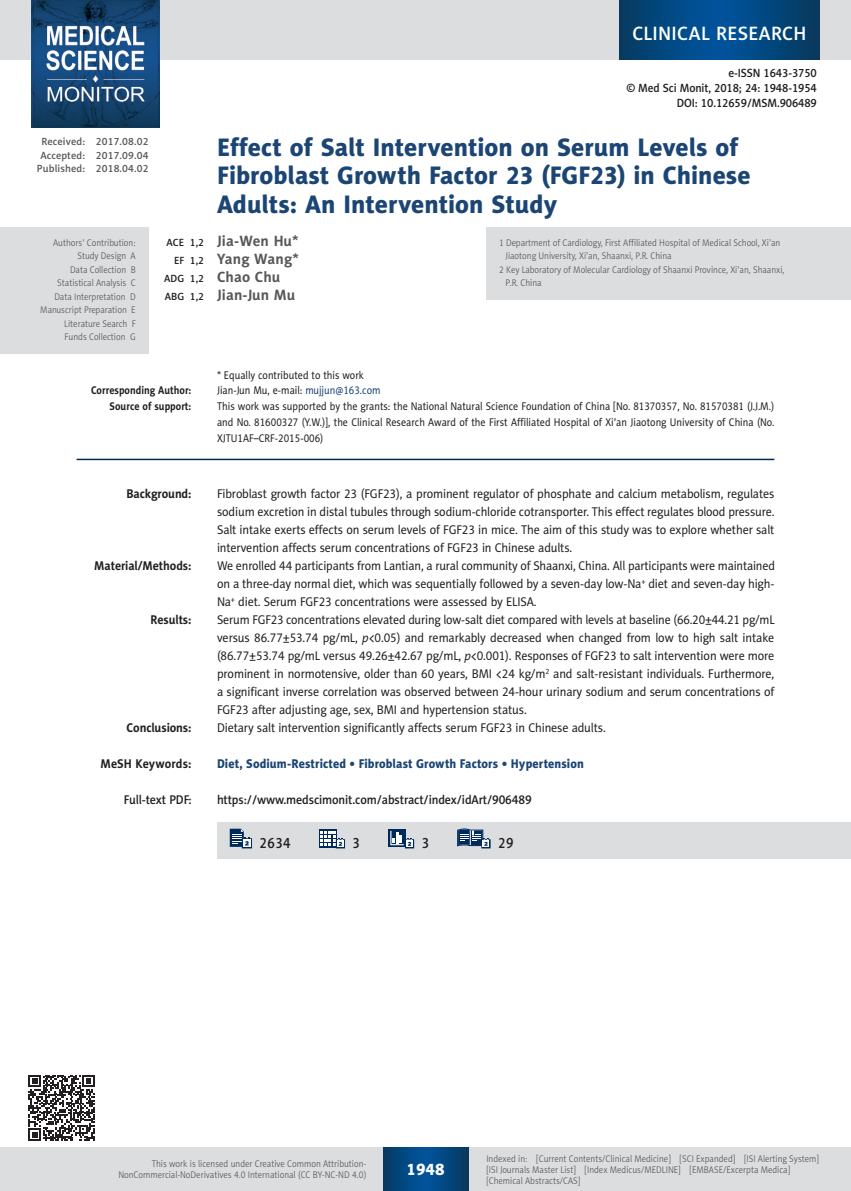
<style>
.page{position:relative;width:851px;height:1191px;background:#fff}
.page>*{position:absolute;margin:0;border:0;box-sizing:border-box;transform-origin:0 0}
.MSM_Tytul{font:25.5px/28.5px "Naomi Sans EFN Heavy";color:#1a4574}
.t1{font:19.5px "Naomi Sans EFN Medium";letter-spacing:.015em;color:#fff}
.t2{font:16.5px "Naomi Sans EFN Heavy";color:#fff}
.MSM_Autorzy{font:700 15px "Naomi Sans EFN";letter-spacing:.01em;color:#57585a}
.MSM_dane{font:15px "Naomi Sans EFN Medium";letter-spacing:.03em;color:#231f20;scale:.9 1}
.MSM_Summary_body{font:12.75px/18px "Naomi Sans EFN";letter-spacing:-.01em;color:#231f20;text-align:justify;scale:.94 1}
.MSM_Summary_body-2{font:12.75px/18px "Naomi Sans EFN";letter-spacing:-.01em;color:#231f20;text-align:justify;scale:.95 1}
.MSM_full_text_pdf{font:12.75px "Naomi Sans EFN Medium";letter-spacing:-.01em;color:#231f20;scale:.95 1}
.MSM_keywords{font:12.75px "Naomi Sans EFN Heavy";letter-spacing:.005em;color:#1a4574;scale:.95 1}
.MSM_Summary_body-3{font:700 12.75px "Naomi Sans EFN";letter-spacing:-.01em;color:#231f20;scale:.94 1}
.MSM_Summary_body-4{font:700 12.75px "Naomi Sans EFN";letter-spacing:-.01em;color:#231f20;scale:.95 1}
.MSM_keywords-2{font:700 12.75px "Naomi Sans EFN";letter-spacing:.005em;color:#231f20;scale:.95 1}
.MSM_full_text_pdf-2{font:12px "Naomi Sans EFN Medium";letter-spacing:-.01em;color:#231f20;scale:.95 1}
.MSM_Support{font:11.25px/15.8px "Naomi Sans EFN";color:#231f20;text-align:justify;scale:.9 1}
.MSM_Adres{font:11.25px "Naomi Sans EFN";color:#231f20;scale:.9 1}
.MSM_Adres-2{font:700 11.25px "Naomi Sans EFN";color:#231f20;scale:.9 1}
.MSM_Support-2{font:700 11.25px "Naomi Sans EFN";color:#231f20;scale:.9 1}
.t3{font:10.5px "Naomi Sans EFN Medium";letter-spacing:.01em;color:#57585a}
.MSM_Afiliacja{font:9.75px/13.5px "Naomi Sans EFN Light";color:#57585a;scale:.9 1}
.MSM_pagina_sygnatura{font:9.75px/11.2px "Naomi Sans EFN Light";color:#57585a;text-align:right;scale:.9 1}
.s1{font-family:"Naomi Sans EFN Medium";font-weight:400;font-size:10.5px;color:#231f20}
.s2{color:#1a4574}
.s3{font-style:italic}
</style>
<div class="page">
<div style="left:217px;top:822px;width:633px;height:36px;background:#dcdddf"></div>
<svg style="left:230px;top:828px;width:22px;height:20px"></svg>
<div style="left:319px;top:829px;width:17px;height:18px;background:#00295c"></div>
<svg style="left:320px;top:830px;width:25px;height:18px"></svg>
<div style="left:388px;top:829px;width:18px;height:18px;background:#00295c"></div>
<svg style="left:390px;top:831px;width:24px;height:17px"></svg>
<svg style="left:457px;top:828px;width:33px;height:20px"></svg>
<hr style="left:77px;top:459px;width:697px;height:1px;background:#00295c">
<div style="left:0;top:228px;width:148px;height:126px;background:#dcdddf"></div>
<div style="left:486px;top:228px;width:364px;height:72px;background:#dcdddf"></div>
<svg style="left:28px;top:1075px;width:67px;height:66px"></svg>
<hr style="left:850px;top:0;width:1px;height:60px;background:#dcdddf">
<div style="left:0;top:1148px;width:850px;height:43px;background:#dcdddf"></div>
<svg style="left:383px;top:1147px;width:85px;height:43px;background:#02477e"></svg>
<div style="left:0;top:0;width:850px;height:60px;background:#dcdddf"></div>
<svg style="left:619px;top:0;width:200px;height:60px;background:#02477e"></svg>
<img style="left:32px;top:0;width:127px;height:128px">
<h2 class="t1" style="left:632px;top:22px;width:175px">CLINICAL RESEARCH</h2>
<p class="t3" style="left:41px;top:136px;width:109px">Received: 2017.08.02</p>
<p class="t3" style="left:40px;top:149px;width:110px">Accepted: 2017.09.04</p>
<p class="t3" style="left:37px;top:163px;width:113px">Published: 2018.04.02</p>
<p class="MSM_Afiliacja" style="left:53px;top:236px;width:93px">Authors’ Contribution:</p>
<p class="MSM_Afiliacja" style="left:77px;top:249px;width:66px">Study Design A</p>
<p class="MSM_Afiliacja" style="left:70px;top:263px;width:74px">Data Collection B</p>
<p class="MSM_Afiliacja" style="left:57px;top:276px;width:89px">Statistical Analysis C</p>
<p class="MSM_Afiliacja" style="left:54px;top:290px;width:92px">Data Interpretation D</p>
<p class="MSM_Afiliacja" style="left:40px;top:303px;width:107px">Manuscript Preparation E</p>
<p class="MSM_Afiliacja" style="left:64px;top:317px;width:81px">Literature Search F</p>
<p class="MSM_Afiliacja" style="left:65px;top:330px;width:80px">Funds Collection G</p>
<p class="MSM_full_text_pdf-2" style="left:728px;top:66px;width:95px">e-ISSN 1643-3750</p>
<p class="MSM_full_text_pdf-2" style="left:626px;top:81px;width:202px">© Med Sci Monit, 2018; 24: 1948-1954</p>
<p class="MSM_full_text_pdf-2" style="left:676px;top:96px;width:149px">DOI: 10.12659/MSM.906489</p>
<p class="MSM_Tytul" style="left:217px;top:132px;width:535px">Effect of Salt Intervention on Serum Levels of<br>Fibroblast Growth Factor 23 (FGF23) in Chinese<br>Adults: An Intervention Study</p>
<p class="MSM_Autorzy" style="left:166px;top:232px;width:133px"><span class="s1">ACE 1,2</span> Jia-Wen Hu*</p>
<p class="MSM_Autorzy" style="left:174px;top:250px;width:126px"><span class="s1">EF 1,2</span> Yang Wang*</p>
<p class="MSM_Autorzy" style="left:164px;top:268px;width:118px"><span class="s1">ADG 1,2</span> Chao Chu</p>
<p class="MSM_Autorzy" style="left:165px;top:286px;width:132px"><span class="s1">ABG 1,2</span> Jian-Jun Mu</p>
<p class="MSM_Afiliacja" style="left:505px;top:236px;width:307px;text-indent:-6px">1 Department of Cardiology, First Affiliated Hospital of Medical School, Xi’an<br>Jiaotong University, Xi’an, Shaanxi, P.R. China</p>
<p class="MSM_Afiliacja" style="left:505px;top:263px;width:311px;text-indent:-6px">2 Key Laboratory of Molecular Cardiology of Shaanxi Province, Xi’an, Shaanxi,<br>P.R. China</p>
<p class="MSM_Adres" style="left:217px;top:368px;width:165px">* Equally contributed to this work</p>
<p class="MSM_Adres-2" style="left:91px;top:384px;width:113px">Corresponding Author:</p>
<p class="MSM_Adres" style="left:217px;top:384px;width:183px">Jian-Jun Mu, e-mail: <span class="s2">mujjun@163.com</span></p>
<p class="MSM_Support-2" style="left:110px;top:400px;width:92px">Source of support:</p>
<p class="MSM_Support" style="left:217px;top:398px;width:620px">This work was supported by the grants: the National Natural Science Foundation of China [No. 81370357, No. 81570381 (J.J.M.) and No. 81600327 (Y.W.)], the Clinical Research Award of the First Affiliated Hospital of Xi’an Jiaotong University of China (No.<br>XJTU1AF–CRF-2015-006)</p>
<p class="MSM_Summary_body-4" style="left:126px;top:486px;width:70px">Background:</p>
<p class="MSM_Summary_body-2" style="left:217px;top:485px;width:588px">Fibroblast growth factor 23 (FGF23), a prominent regulator of phosphate and calcium metabolism, regulates sodium excretion in distal tubules through sodium-chloride cotransporter. This effect regulates blood pressure.<br>Salt intake exerts effects on serum levels of FGF23 in mice. The aim of this study was to explore whether salt intervention affects serum concentrations of FGF23 in Chinese adults.</p>
<p class="MSM_Summary_body-3" style="left:94px;top:558px;width:105px">Material/Methods:</p>
<p class="MSM_Summary_body" style="left:217px;top:557px;width:595px">We enrolled 44 participants from Lantian, a rural community of Shaanxi, China. All participants were maintained on a three-day normal diet, which was sequentially followed by a seven-day low-Na<sup>+</sup> diet and seven-day high-Na<sup>+</sup> diet. Serum FGF23 concentrations were assessed by ELISA.</p>
<p class="MSM_Summary_body-3" style="left:150px;top:612px;width:45px">Results:</p>
<p class="MSM_Summary_body" style="left:217px;top:611px;width:594px">Serum FGF23 concentrations elevated during low-salt diet compared with levels at baseline (66.20±44.21 pg/mL versus 86.77±53.74 pg/mL, <span class="s3">p</span>&lt;0.05) and remarkably decreased when changed from low to high salt intake (86.77±53.74 pg/mL versus 49.26±42.67 pg/mL, <span class="s3">p</span>&lt;0.001). Responses of FGF23 to salt intervention were more prominent in normotensive, older than 60 years, BMI &lt;24 kg/m<sup>2</sup> and salt-resistant individuals. Furthermore, a significant inverse correlation was observed between 24-hour urinary sodium and serum concentrations of FGF23 after adjusting age, sex, BMI and hypertension status.</p>
<p class="MSM_Summary_body-4" style="left:127px;top:720px;width:70px">Conclusions:</p>
<p class="MSM_Summary_body-2" style="left:217px;top:719px;width:410px">Dietary salt intervention significantly affects serum FGF23 in Chinese adults.</p>
<p class="MSM_keywords-2" style="left:100px;top:756px;width:97px">MeSH Keywords:</p>
<p class="MSM_keywords" style="left:217px;top:756px;width:387px">Diet, Sodium-Restricted • Fibroblast Growth Factors • Hypertension</p>
<p class="MSM_full_text_pdf" style="left:124px;top:792px;width:73px">Full-text PDF:</p>
<p class="MSM_full_text_pdf" style="left:217px;top:792px;width:333px">https://www.medscimonit.com/abstract/index/idArt/906489</p>
<p class="MSM_dane" style="left:259px;top:834px;width:36px">2634</p>
<p class="MSM_dane" style="left:352px;top:834px;width:10px">3</p>
<p class="MSM_dane" style="left:421px;top:834px;width:10px">3</p>
<p class="MSM_dane" style="left:498px;top:834px;width:19px">29</p>
<p class="MSM_pagina_sygnatura" style="left:118px;top:1158px;width:277px">This work is licensed under Creative Common Attribution-<br>NonCommercial-NoDerivatives 4.0 International (CC BY-NC-ND 4.0)</p>
<p class="t2" style="left:406px;top:1159px;width:40px">1948</p>
<p class="MSM_Afiliacja" style="left:486px;top:1152px;width:371px;line-height:11.2px">Indexed in: [Current Contents/Clinical Medicine] [SCI Expanded] [ISI Alerting System] [ISI Journals Master List] [Index Medicus/MEDLINE] [EMBASE/Excerpta Medica] [Chemical Abstracts/CAS]</p>
</div>
